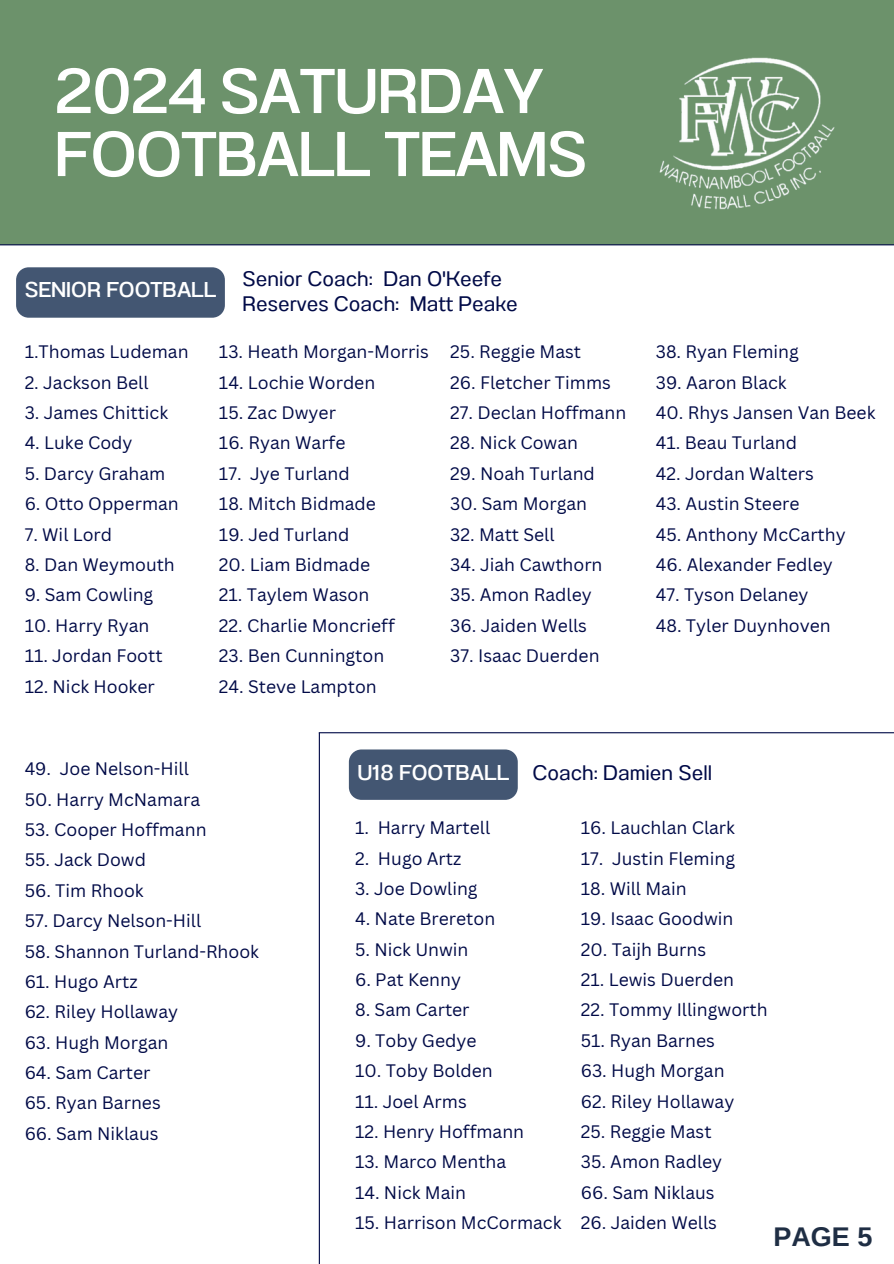
<style>
.page{position:relative;width:894px;height:1264px;background:#fff}
.page>*{position:absolute;margin:0;border:0;box-sizing:border-box;transform-origin:0 0}
.t1{font:500 63px/63px "Anantason";letter-spacing:-.015em;color:#fff}
.t2{font:700 27px "Arimo";color:#1f2e44}
.t3{font:500 21.45px "Anantason";color:#fff}
.t4{font:21px "Anantason";color:#010a47}
.t5{font:17.55px "Canva Sans";color:#010a47}
</style>
<div class="page">
<div style="left:0;top:0;width:893px;height:245px;background:#6c926b"></div>
<hr style="left:0;top:244px;width:893px;height:1px;background:#010a47">
<hr style="left:319px;top:732px;width:574px;height:1px;background:#010a47">
<div style="left:16px;top:267px;width:209px;height:51px;background:#435672;border-radius:13px"></div>
<img style="left:659px;top:57px;width:176px;height:153px">
<hr style="left:319px;top:732px;width:1px;height:531px;background:#010a47">
<div style="left:349px;top:749px;width:168px;height:50px;background:#435672;border-radius:13px"></div>
<p class="t1" style="left:54px;top:60px;width:534px">2024 SATURDAY<br>FOOTBALL TEAMS</p>
<h1 class="t3" style="left:25px;top:277px;width:193px">SENIOR FOOTBALL</h1>
<p class="t4" style="left:242px;top:266px;width:261px">Senior Coach: Dan O'Keefe</p>
<p class="t4" style="left:242px;top:291px;width:276px">Reserves Coach: Matt Peake</p>
<p class="t5" style="left:25px;top:339px;width:165px">1.Thomas Ludeman</p>
<h3 class="t5" style="left:25px;top:370px;width:125px">2. Jackson Bell</h3>
<p class="t5" style="left:25px;top:400px;width:145px">3. James Chittick</p>
<p class="t5" style="left:25px;top:431px;width:109px">4. Luke Cody</p>
<p class="t5" style="left:25px;top:461px;width:142px">5. Darcy Graham</p>
<p class="t5" style="left:25px;top:491px;width:156px">6. Otto Opperman</p>
<p class="t5" style="left:25px;top:522px;width:89px">7. Wil Lord</p>
<p class="t5" style="left:25px;top:552px;width:152px">8. Dan Weymouth</p>
<p class="t5" style="left:25px;top:582px;width:130px">9. Sam Cowling</p>
<p class="t5" style="left:25px;top:613px;width:126px">10. Harry Ryan</p>
<p class="t5" style="left:25px;top:643px;width:139px">11. Jordan Foott</p>
<p class="t5" style="left:25px;top:674px;width:131px">12. Nick Hooker</p>
<p class="t5" style="left:219px;top:339px;width:211px">13. Heath Morgan-Morris</p>
<p class="t5" style="left:219px;top:370px;width:158px">14. Lochie Worden</p>
<p class="t5" style="left:219px;top:400px;width:118px">15. Zac Dwyer</p>
<p class="t5" style="left:219px;top:431px;width:128px">16. Ryan Warfe</p>
<p class="t5" style="left:219px;top:461px;width:132px">17. Jye Turland</p>
<p class="t5" style="left:219px;top:491px;width:158px">18. Mitch Bidmade</p>
<p class="t5" style="left:219px;top:522px;width:132px">19. Jed Turland</p>
<p class="t5" style="left:219px;top:552px;width:153px">20. Liam Bidmade</p>
<p class="t5" style="left:219px;top:582px;width:152px">21. Taylem Wason</p>
<p class="t5" style="left:219px;top:613px;width:177px">22. Charlie Moncrieff</p>
<p class="t5" style="left:219px;top:643px;width:167px">23. Ben Cunnington</p>
<p class="t5" style="left:219px;top:674px;width:159px">24. Steve Lampton</p>
<p class="t5" style="left:450px;top:339px;width:132px">25. Reggie Mast</p>
<p class="t5" style="left:450px;top:370px;width:162px">26. Fletcher Timms</p>
<p class="t5" style="left:450px;top:400px;width:177px">27. Declan Hoffmann</p>
<p class="t5" style="left:450px;top:431px;width:129px">28. Nick Cowan</p>
<p class="t5" style="left:450px;top:461px;width:146px">29. Noah Turland</p>
<p class="t5" style="left:450px;top:491px;width:138px">30. Sam Morgan</p>
<p class="t5" style="left:450px;top:522px;width:106px">32. Matt Sell</p>
<p class="t5" style="left:450px;top:552px;width:154px">34. Jiah Cawthorn</p>
<p class="t5" style="left:450px;top:582px;width:143px">35. Amon Radley</p>
<p class="t5" style="left:450px;top:613px;width:138px">36. Jaiden Wells</p>
<p class="t5" style="left:450px;top:643px;width:151px">37. Isaac Duerden</p>
<p class="t5" style="left:655px;top:339px;width:144px">38. Ryan Fleming</p>
<p class="t5" style="left:655px;top:370px;width:132px">39. Aaron Black</p>
<p class="t5" style="left:655px;top:400px;width:221px">40. Rhys Jansen Van Beek</p>
<p class="t5" style="left:655px;top:431px;width:143px">41. Beau Turland</p>
<p class="t5" style="left:655px;top:461px;width:159px">42. Jordan Walters</p>
<p class="t5" style="left:655px;top:491px;width:145px">43. Austin Steere</p>
<p class="t5" style="left:655px;top:522px;width:191px">45. Anthony McCarthy</p>
<p class="t5" style="left:655px;top:552px;width:178px">46. Alexander Fedley</p>
<p class="t5" style="left:655px;top:582px;width:154px">47. Tyson Delaney</p>
<p class="t5" style="left:655px;top:613px;width:176px">48. Tyler Duynhoven</p>
<p class="t5" style="left:25px;top:756px;width:166px">49. Joe Nelson-Hill</p>
<p class="t5" style="left:25px;top:786px;width:177px">50. Harry McNamara</p>
<p class="t5" style="left:25px;top:817px;width:183px">53. Cooper Hoffmann</p>
<p class="t5" style="left:25px;top:847px;width:123px">55. Jack Dowd</p>
<p class="t5" style="left:25px;top:878px;width:120px">56. Tim Rhook</p>
<p class="t5" style="left:25px;top:908px;width:178px">57. Darcy Nelson-Hill</p>
<p class="t5" style="left:25px;top:938px;width:236px">58. Shannon Turland-Rhook</p>
<p class="t5" style="left:25px;top:969px;width:114px">61. Hugo Artz</p>
<p class="t5" style="left:25px;top:999px;width:155px">62. Riley Hollaway</p>
<p class="t5" style="left:25px;top:1029px;width:145px">63. Hugh Morgan</p>
<p class="t5" style="left:25px;top:1060px;width:127px">64. Sam Carter</p>
<h3 class="t5" style="left:25px;top:1090px;width:138px">65. Ryan Barnes</h3>
<p class="t5" style="left:25px;top:1121px;width:135px">66. Sam Niklaus</p>
<p class="t3" style="left:357px;top:759px;width:153px">U18 FOOTBALL</p>
<p class="t4" style="left:532px;top:760px;width:181px">Coach: Damien Sell</p>
<p class="t5" style="left:355px;top:815px;width:137px">1. Harry Martell</p>
<p class="t5" style="left:355px;top:845px;width:108px">2. Hugo Artz</p>
<p class="t5" style="left:355px;top:876px;width:124px">3. Joe Dowling</p>
<p class="t5" style="left:355px;top:906px;width:142px">4. Nate Brereton</p>
<p class="t5" style="left:355px;top:936px;width:115px">5. Nick Unwin</p>
<p class="t5" style="left:355px;top:967px;width:107px">6. Pat Kenny</p>
<p class="t5" style="left:355px;top:997px;width:116px">8. Sam Carter</p>
<p class="t5" style="left:355px;top:1028px;width:123px">9. Toby Gedye</p>
<p class="t5" style="left:355px;top:1058px;width:139px">10. Toby Bolden</p>
<p class="t5" style="left:355px;top:1088px;width:113px">11. Joel Arms</p>
<p class="t5" style="left:355px;top:1119px;width:170px">12. Henry Hoffmann</p>
<p class="t5" style="left:355px;top:1149px;width:153px">13. Marco Mentha</p>
<p class="t5" style="left:355px;top:1179px;width:113px">14. Nick Main</p>
<p class="t5" style="left:355px;top:1210px;width:208px">15. Harrison McCormack</p>
<p class="t5" style="left:580px;top:815px;width:156px">16. Lauchlan Clark</p>
<p class="t5" style="left:580px;top:845px;width:156px">17. Justin Fleming</p>
<p class="t5" style="left:580px;top:876px;width:107px">18. Will Main</p>
<p class="t5" style="left:580px;top:906px;width:154px">19. Isaac Goodwin</p>
<p class="t5" style="left:580px;top:936px;width:127px">20. Taijh Burns</p>
<p class="t5" style="left:580px;top:967px;width:155px">21. Lewis Duerden</p>
<p class="t5" style="left:580px;top:997px;width:188px">22. Tommy Illingworth</p>
<p class="t5" style="left:580px;top:1028px;width:136px">51. Ryan Barnes</p>
<p class="t5" style="left:580px;top:1058px;width:145px">63. Hugh Morgan</p>
<p class="t5" style="left:580px;top:1088px;width:155px">62. Riley Hollaway</p>
<p class="t5" style="left:580px;top:1119px;width:132px">25. Reggie Mast</p>
<p class="t5" style="left:580px;top:1149px;width:143px">35. Amon Radley</p>
<p class="t5" style="left:580px;top:1179px;width:135px">66. Sam Niklaus</p>
<p class="t5" style="left:580px;top:1210px;width:138px">26. Jaiden Wells</p>
<h2 class="t2" style="left:773px;top:1221px;width:100px">PAGE 5</h2>
</div>
